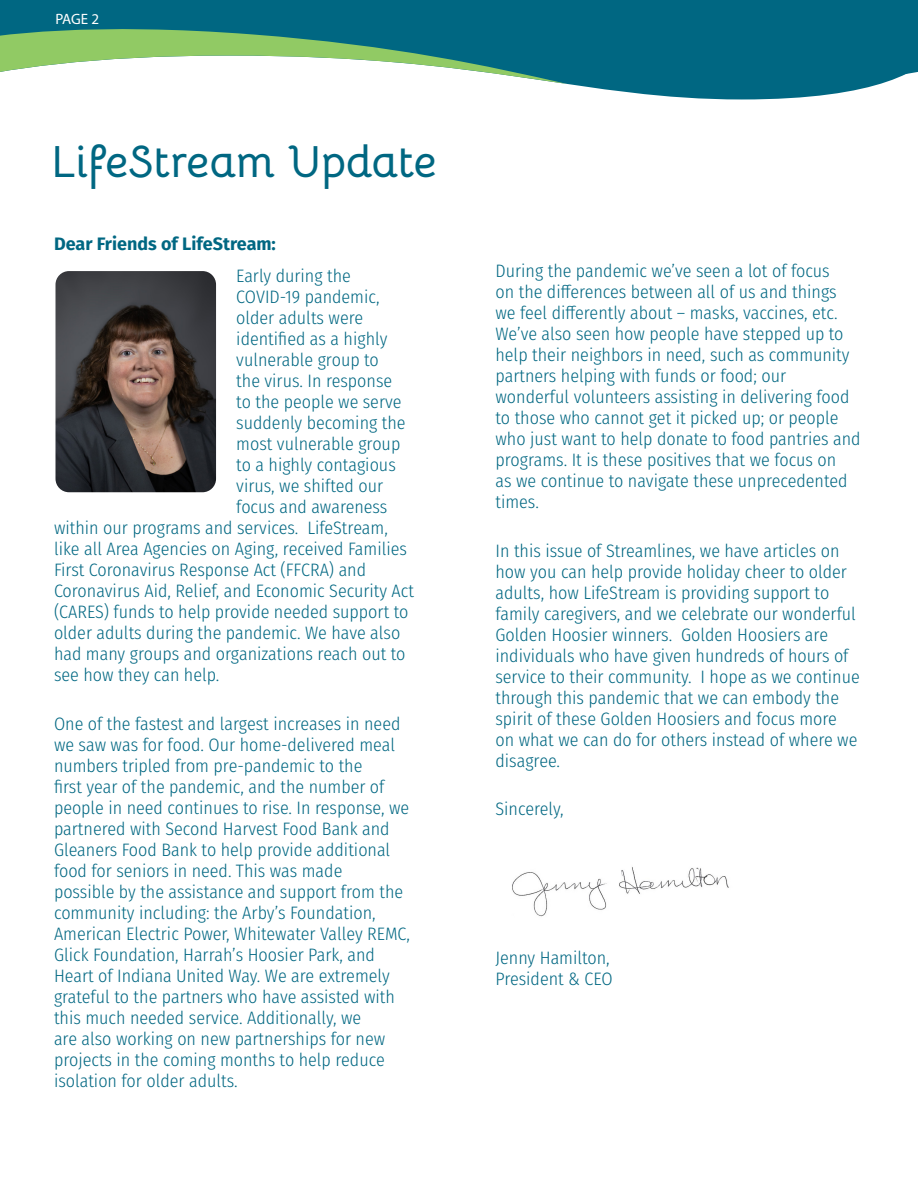
<style>
.page{position:relative;width:918px;height:1188px;background:#fff}
.page>*{position:absolute;margin:0;border:0;box-sizing:border-box;transform-origin:0 0}
.t1{font:700 45px "Bellota";color:#006782}
.t2{font:300 18px/21px "Fira Sans Condensed";color:#006782}
.t3{font:700 18px "Fira Sans";color:#006782}
.t4{font:15px "Myriad Pro";color:#fff}
</style>
<div class="page">
<svg style="left:0;top:0;width:867px;height:99px;fill:#006782"></svg>
<svg style="left:0;top:22px;width:567px;height:62px"></svg>
<img style="left:56px;top:271px;width:160px;height:221px">
<img style="left:512px;top:867px;width:217px;height:50px">
<svg style="left:867px;top:0;width:51px;height:88px;background:#18758e"></svg>
<p class="t4" style="left:56px;top:10px;width:45px">PAGE 2</p>
<p class="t1" style="left:51px;top:124px;width:387px">LifeStream Update</p>
<p class="t3" style="left:54px;top:229px;width:223px">Dear Friends of LifeStream:</p>
<p class="t2" style="left:236px;top:265px;width:116px">Early during the</p>
<p class="t2" style="left:236px;top:286px;width:145px">COVID-19 pandemic,</p>
<p class="t2" style="left:236px;top:307px;width:128px">older adults were</p>
<p class="t2" style="left:236px;top:328px;width:153px">identified as a highly</p>
<p class="t2" style="left:236px;top:349px;width:144px">vulnerable group to</p>
<p class="t2" style="left:236px;top:370px;width:157px">the virus. In response</p>
<p class="t2" style="left:236px;top:391px;width:167px">to the people we serve</p>
<p class="t2" style="left:236px;top:412px;width:171px">suddenly becoming the</p>
<p class="t2" style="left:236px;top:433px;width:166px">most vulnerable group</p>
<p class="t2" style="left:236px;top:454px;width:161px">to a highly contagious</p>
<p class="t2" style="left:236px;top:475px;width:148px">virus, we shifted our</p>
<p class="t2" style="left:236px;top:496px;width:153px">focus and awareness</p>
<p class="t2" style="left:54px;top:517px;width:335px">within our programs and services. LifeStream,</p>
<p class="t2" style="left:54px;top:538px;width:355px">like all Area Agencies on Aging, received Families</p>
<p class="t2" style="left:54px;top:559px;width:314px">First Coronavirus Response Act (FFCRA) and</p>
<p class="t2" style="left:54px;top:580px;width:362px">Coronavirus Aid, Relief, and Economic Security Act</p>
<p class="t2" style="left:54px;top:601px;width:356px">(CARES) funds to help provide needed support to</p>
<p class="t2" style="left:54px;top:622px;width:348px">older adults during the pandemic. We have also</p>
<p class="t2" style="left:54px;top:643px;width:353px">had many groups and organizations reach out to</p>
<p class="t2" style="left:54px;top:664px;width:167px">see how they can help.</p>
<p class="t2" style="left:54px;top:713px;width:357px">One of the fastest and largest increases in need we saw was for food. Our home-delivered meal numbers tripled from pre-pandemic to the<br>first year of the pandemic, and the number of people in need continues to rise. In response, we partnered with Second Harvest Food Bank and Gleaners Food Bank to help provide additional food for seniors in need. This was made<br>possible by the assistance and support from the community including: the Arby’s Foundation, American Electric Power, Whitewater Valley REMC, Glick Foundation, Harrah’s Hoosier Park, and Heart of Indiana United Way. We are extremely grateful to the partners who have assisted with this much needed service. Additionally, we<br>are also working on new partnerships for new projects in the coming months to help reduce isolation for older adults.</p>
<p class="t2" style="left:496px;top:260px;width:367px">During the pandemic we’ve seen a lot of focus<br>on the differences between all of us and things we feel differently about – masks, vaccines, etc.<br>We’ve also seen how people have stepped up to help their neighbors in need, such as community partners helping with funds or food; our wonderful volunteers assisting in delivering food to those who cannot get it picked up; or people who just want to help donate to food pantries and programs. It is these positives that we focus on<br>as we continue to navigate these unprecedented times.</p>
<p class="t2" style="left:496px;top:540px;width:366px">In this issue of Streamlines, we have articles on how you can help provide holiday cheer to older adults, how LifeStream is providing support to family caregivers, and we celebrate our wonderful Golden Hoosier winners. Golden Hoosiers are individuals who have given hundreds of hours of service to their community. I hope as we continue through this pandemic that we can embody the spirit of these Golden Hoosiers and focus more on what we can do for others instead of where we disagree.</p>
<p class="t2" style="left:496px;top:798px;width:70px">Sincerely,</p>
<p class="t2" style="left:496px;top:947px;width:119px">Jenny Hamilton,<br>President &amp; CEO</p>
</div>
